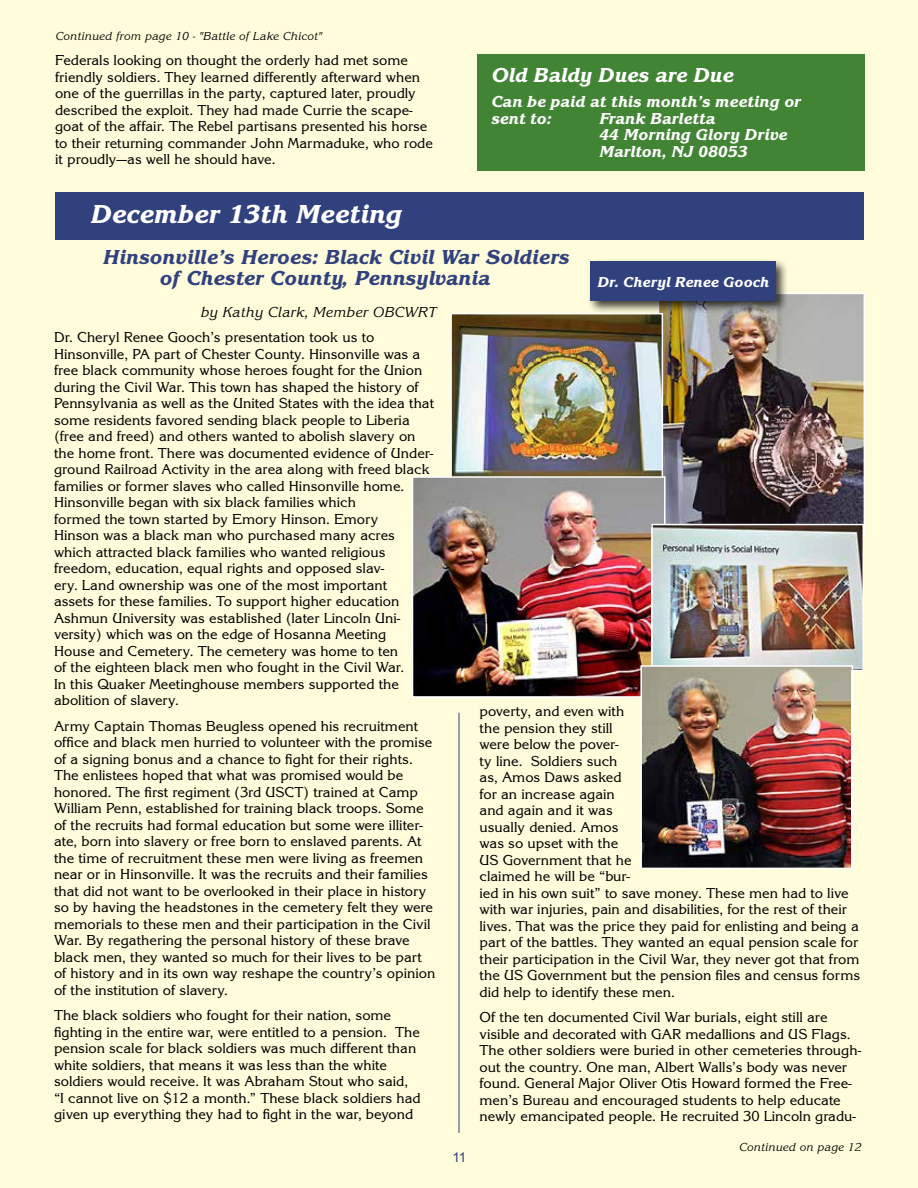
<style>
.page{position:relative;width:918px;height:1188px;background:#fffcdb}
.page>*{position:absolute;margin:0;border:0;box-sizing:border-box;transform-origin:0 0}
.t1{font:27px "Korinna Extra Bold Italic DTC";color:#fff}
.t2{font:21px/21px "Korinna Extra Bold Italic DTC";color:#30417e}
.t3{font:21px "Korinna Extra Bold Italic DTC";color:#fff}
.t4{font:16.5px/16.5px "Korinna Extra Bold Italic DTC";color:#fff}
.t5{font:15px/16.5px "Korinna Regular DTC";color:#000}
.t6{font:15px "Korinna Regular Italic DTC";color:#000}
.t7{font:15px "Korinna Extra Bold Italic DTC";color:#fff}
.t8{font:13.5px "Arial";color:#30417e}
.t9{font:12px "Korinna Regular Italic DTC";color:#000}
</style>
<div class="page">
<hr style="left:459px;top:713px;width:1px;height:420px;background:#30417e">
<div style="left:55px;top:192px;width:808px;height:48px;background:#30417e"></div>
<div style="left:477px;top:54px;width:388px;height:117px;background:#418433"></div>
<img style="left:663px;top:296px;width:199px;height:228px">
<img style="left:453px;top:316px;width:207px;height:160px">
<div style="left:450px;top:313px;width:213px;height:166px;border:2px solid #fff"></div>
<img style="left:415px;top:479px;width:248px;height:216px">
<div style="left:412px;top:476px;width:254px;height:222px;border:2px solid #fff"></div>
<div style="left:587px;top:258px;width:202px;height:57px;background:#000;opacity:.75"></div>
<div style="left:591px;top:261px;width:185px;height:40px;background:#30417e"></div>
<img style="left:654px;top:527px;width:207px;height:141px">
<div style="left:651px;top:524px;width:213px;height:147px;border:2px solid #fff"></div>
<img style="left:643px;top:668px;width:207px;height:198px">
<div style="left:640px;top:665px;width:213px;height:204px;border:2px solid #fff"></div>
<p class="t9" style="left:56px;top:29px;width:268px">Continued from page 10 - "Battle of Lake Chicot"</p>
<p class="t5" style="left:55px;top:52px;width:379px">Federals looking on thought the orderly had met some friendly soldiers. They learned differently afterward when one of the guerrillas in the party, captured later, proudly described the exploit. They had made Currie the scape&shy;goat of the affair. The Rebel partisans presented his horse to their returning commander John Marmaduke, who rode it proudly—as well he should have.</p>
<h2 class="t3" style="left:491px;top:63px;width:244px">Old Baldy Dues are Due</h2>
<p class="t4" style="left:491px;top:94px;width:311px">Can be paid at this month’s meeting or sent to:</p>
<p class="t4" style="left:599px;top:110px;width:189px">Frank Barletta<br>44 Morning Glory Drive<br>Marlton, NJ 08053</p>
<h1 class="t1" style="left:91px;top:199px;width:313px">December 13th Meeting</h1>
<h2 class="t2" style="left:160px;top:247px;width:411px;text-indent:-57px">Hinsonville’s Heroes: Black Civil War Soldiers of Chester County, Pennsylvania</h2>
<p class="t7" style="left:598px;top:274px;width:173px">Dr. Cheryl Renee Gooch</p>
<p class="t6" style="left:201px;top:304px;width:237px">by Kathy Clark, Member OBCWRT</p>
<p class="t5" style="left:54px;top:329px;width:382px">Dr. Cheryl Renee Gooch’s presentation took us to Hinsonville, PA part of Chester County. Hinsonville was a free black community whose heroes fought for the Union during the Civil War. This town has shaped the history of Pennsylvania as well as the United States with the idea that some residents favored sending black people to Liberia (free and freed) and others wanted to abolish slavery on the home front. There was documented evidence of Under&shy;ground Railroad Activity in the area along with freed black families or former slaves who called Hinsonville home.<br>Hinsonville began with six black families which<br>formed the town started by Emory Hinson. Emory<br>Hinson was a black man who purchased many acres which attracted black families who wanted religious freedom, education, equal rights and opposed slav-<br>ery. Land ownership was one of the most important<br>assets for these families. To support higher education Ashmun University was established (later Lincoln Uni&shy;versity) which was on the edge of Hosanna Meeting<br>House and Cemetery. The cemetery was home to ten<br>of the eighteen black men who fought in the Civil War.<br>In this Quaker Meetinghouse members supported the abolition of slavery.</p>
<p class="t5" style="left:54px;top:718px;width:383px">Army Captain Thomas Beugless opened his recruitment office and black men hurried to volunteer with the promise of a signing bonus and a chance to fight for their rights.<br>The enlistees hoped that what was promised would be honored. The first regiment (3rd USCT) trained at Camp William Penn, established for training black troops. Some of the recruits had formal education but some were illiter&shy;ate, born into slavery or free born to enslaved parents. At the time of recruitment these men were living as freemen near or in Hinsonville. It was the recruits and their families that did not want to be overlooked in their place in history so by having the headstones in the cemetery felt they were memorials to these men and their participation in the Civil War. By regathering the personal history of these brave black men, they wanted so much for their lives to be part of history and in its own way reshape the country’s opinion of the institution of slavery.</p>
<p class="t5" style="left:54px;top:1007px;width:368px">The black soldiers who fought for their nation, some fighting in the entire war, were entitled to a pension. The pension scale for black soldiers was much different than white soldiers, that means it was less than the white soldiers would receive. It was Abraham Stout who said, “I cannot live on $12 a month.” These black soldiers had given up everything they had to fight in the war, beyond</p>
<p class="t8" style="left:452px;top:1148px;width:16px">11</p>
<p class="t5" style="left:480px;top:703px;width:382px">poverty, and even with<br>the pension they still<br>were below the pover-<br>ty line. Soldiers such<br>as, Amos Daws asked<br>for an increase again<br>and again and it was<br>usually denied. Amos<br>was so upset with the<br>US Government that he<br>claimed he will be “bur-<br>ied in his own suit” to save money. These men had to live with war injuries, pain and disabilities, for the rest of their lives. That was the price they paid for enlisting and being a part of the battles. They wanted an equal pension scale for their participation in the Civil War, they never got that from the US Government but the pension files and census forms did help to identify these men.</p>
<p class="t5" style="left:480px;top:1009px;width:383px">Of the ten documented Civil War burials, eight still are visible and decorated with GAR medallions and US Flags.<br>The other soldiers were buried in other cemeteries through&shy;out the country. One man, Albert Walls’s body was never found. General Major Oliver Otis Howard formed the Free&shy;men’s Bureau and encouraged students to help educate newly emancipated people. He recruited 30 Lincoln gradu-</p>
<p class="t9" style="left:739px;top:1141px;width:124px">Continued on page 12</p>
</div>
